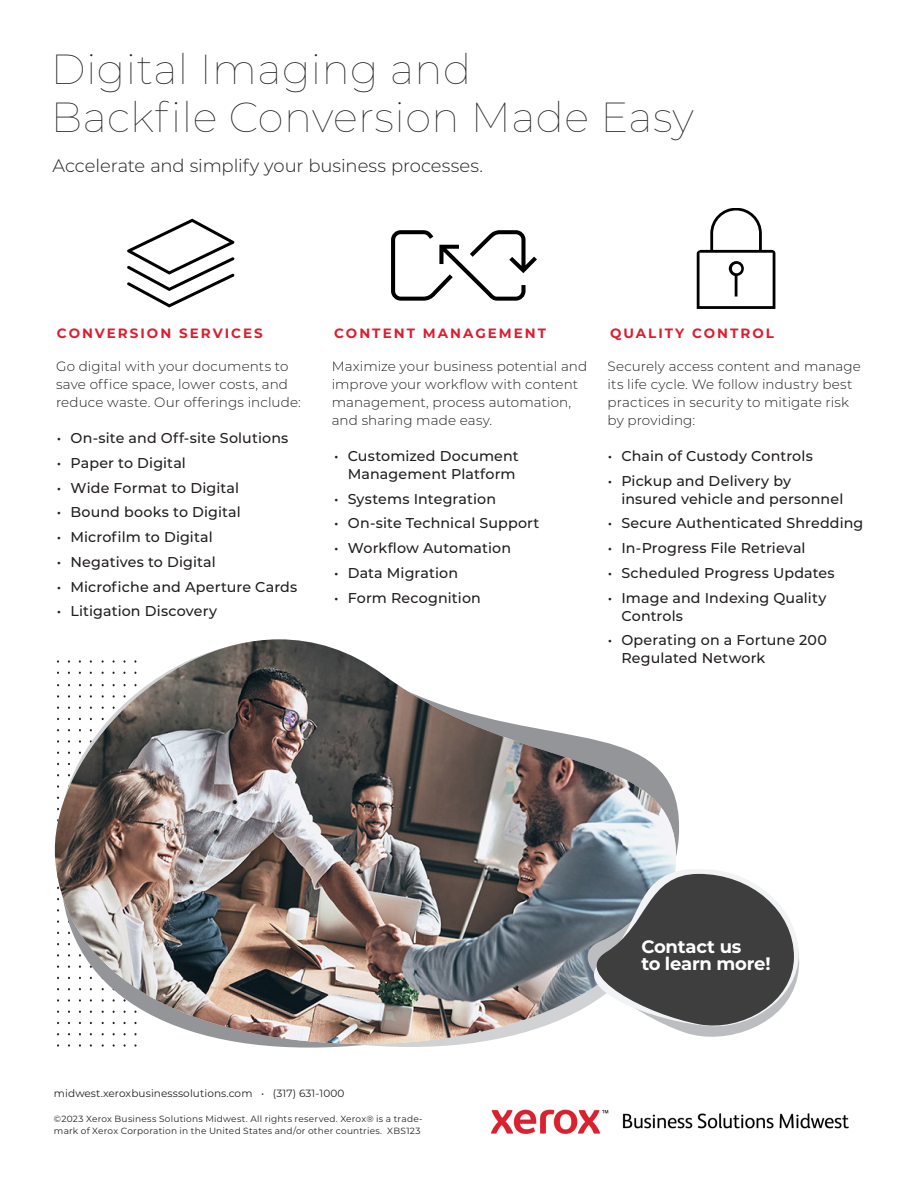
<style>
.page{position:relative;width:918px;height:1188px;background:#fff}
.page>*{position:absolute;margin:0;border:0;box-sizing:border-box;transform-origin:0 0}
.Page_Title{font:100 42px/48px "Montserrat";letter-spacing:.01em;color:#231f20}
.Sub_Headline{font:300 18px "Montserrat";letter-spacing:-.005em;color:#231f20}
.t1{font:700 18px "Montserrat";letter-spacing:-.01em;color:#fff}
.t2{font:500 14.25px/18px "Montserrat";letter-spacing:.01em;color:#231f20}
.Body_Text{font:300 13.5px/18px "Montserrat";letter-spacing:.01em;color:#231f20}
.Subhead___Level_1{font:700 13.5px "Montserrat";letter-spacing:.15em;color:#db1e30}
.t3{font:10.5px "Montserrat";letter-spacing:.01em;color:#231f20}
.Legal_Attribution_St{font:9px/12px "Montserrat";letter-spacing:.025em;color:#231f20}
</style>
<div class="page">
<img style="left:54px;top:639px;width:622px;height:405px">
<svg style="left:557px;top:865px;width:185px;height:179px"></svg>
<svg style="left:567px;top:864px;width:233px;height:168px"></svg>
<img style="left:491px;top:1109px;width:358px;height:26px">
<svg style="left:697px;top:209px;width:78px;height:100px"></svg>
<svg style="left:391px;top:230px;width:146px;height:71px"></svg>
<svg style="left:127px;top:219px;width:108px;height:88px"></svg>
<p class="Page_Title" style="left:51px;top:44px;width:644px">Digital Imaging and<br>Backfile Conversion Made Easy</p>
<p class="Sub_Headline" style="left:52px;top:153px;width:432px">Accelerate and simplify your business processes.</p>
<p class="Subhead___Level_1" style="left:57px;top:324px;width:207px">CONVERSION SERVICES</p>
<p class="Body_Text" style="left:56px;top:357px;width:246px">Go digital with your documents to save office space, lower costs, and reduce waste. Our offerings include:</p>
<p class="t2" style="left:57px;top:428px;width:233px">• On-site and Off-site Solutions</p>
<p class="t2" style="left:57px;top:453px;width:130px">• Paper to Digital</p>
<p class="t2" style="left:57px;top:478px;width:184px">• Wide Format to Digital</p>
<p class="t2" style="left:57px;top:503px;width:185px">• Bound books to Digital</p>
<p class="t2" style="left:57px;top:527px;width:157px">• Microfilm to Digital</p>
<p class="t2" style="left:57px;top:552px;width:160px">• Negatives to Digital</p>
<p class="t2" style="left:57px;top:577px;width:242px">• Microfiche and Aperture Cards</p>
<p class="t2" style="left:57px;top:602px;width:162px">• Litigation Discovery</p>
<p class="Subhead___Level_1" style="left:334px;top:324px;width:213px">CONTENT MANAGEMENT</p>
<p class="Body_Text" style="left:332px;top:357px;width:257px">Maximize your business potential and improve your workflow with content management, process automation, and sharing made easy.</p>
<p class="t2" style="left:334px;top:446px;width:186px;text-align:right">• Customized Document<br>Management Platform</p>
<p class="t2" style="left:334px;top:489px;width:163px">• Systems Integration</p>
<p class="t2" style="left:334px;top:514px;width:207px">• On-site Technical Support</p>
<p class="t2" style="left:334px;top:539px;width:178px">• Workflow Automation</p>
<p class="t2" style="left:334px;top:563px;width:125px">• Data Migration</p>
<p class="t2" style="left:334px;top:588px;width:148px">• Form Recognition</p>
<p class="Subhead___Level_1" style="left:610px;top:324px;width:166px">QUALITY CONTROL</p>
<p class="Body_Text" style="left:607px;top:357px;width:255px">Securely access content and manage its life cycle. We follow industry best practices in security to mitigate risk by providing:</p>
<p class="t2" style="left:608px;top:446px;width:206px">• Chain of Custody Controls</p>
<p class="t2" style="left:621px;top:471px;width:223px;text-indent:-14px">• Pickup and Delivery by insured vehicle and personnel</p>
<p class="t2" style="left:608px;top:514px;width:257px">• Secure Authenticated Shredding</p>
<p class="t2" style="left:608px;top:539px;width:199px">• In-Progress File Retrieval</p>
<p class="t2" style="left:608px;top:563px;width:228px">• Scheduled Progress Updates</p>
<p class="t2" style="left:621px;top:588px;width:207px;text-indent:-14px">• Image and Indexing Quality<br>Controls</p>
<p class="t2" style="left:621px;top:631px;width:207px;text-indent:-14px">• Operating on a Fortune 200<br>Regulated Network</p>
<p class="t3" style="left:54px;top:1086px;width:292px">midwest.xeroxbusinesssolutions.com • (317) 631-1000</p>
<p class="Legal_Attribution_St" style="left:54px;top:1112px;width:370px">©2023 Xerox Business Solutions Midwest. All rights reserved. Xerox® is a trade&shy;mark of Xerox Corporation in the United States and/or other countries. XBS123</p>
<p class="t1" style="left:641px;top:934px;width:102px">Contact us</p>
<p class="t1" style="left:641px;top:950px;width:131px">to learn more!</p>
</div>
